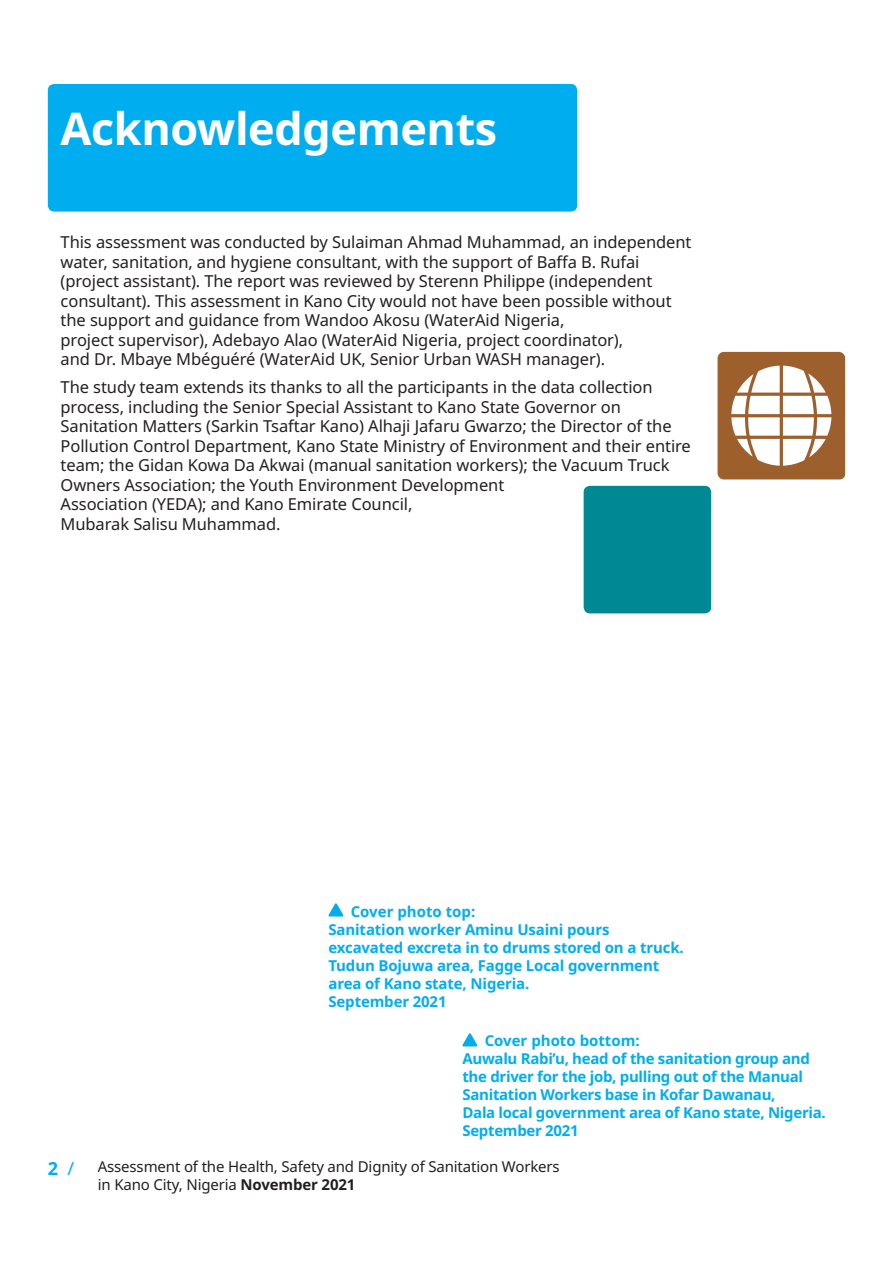
<style>
.page{position:relative;width:893px;height:1263px;background:#fff}
.page>*{position:absolute;margin:0;border:0;box-sizing:border-box;transform-origin:0 0}
.Header_22_24{font:700 45px "Noto Sans";letter-spacing:-.01em;color:#fff}
.Page_folio_12_14{font:700 18px "Noto Sans";color:#00aeef}
.Body_Copy_11_13{font:16.5px/19.5px "Noto Sans";letter-spacing:-.005em;color:#231f20}
.Caption_10_12{font:700 15px/18px "Noto Sans";letter-spacing:-.02em;color:#00aeef}
.t1{font:15px/18px "Noto Sans";letter-spacing:-.01em;color:#231f20}
.s1{font-weight:400}
.s2{font-weight:700}
</style>
<div class="page">
<div style="left:48px;top:84px;width:529px;height:128px;background:#00aeef;border-radius:6px"></div>
<div style="left:718px;top:352px;width:127px;height:127px;background:#9d5f2c;border-radius:6px"></div>
<svg style="left:731px;top:366px;width:100px;height:100px"></svg>
<div style="left:584px;top:486px;width:127px;height:127px;background:#008895;border-radius:6px"></div>
<svg style="left:328px;top:903px;width:16px;height:13px"></svg>
<svg style="left:462px;top:1033px;width:16px;height:13px"></svg>
<p class="Header_22_24" style="left:61px;top:97px;width:438px">Acknowledgements</p>
<p class="Body_Copy_11_13" style="left:61px;top:233px;width:632px">This assessment was conducted by Sulaiman Ahmad Muhammad, an independent water, sanitation, and hygiene consultant, with the support of Baffa B. Rufai (project assistant). The report was reviewed by Sterenn Philippe (independent consultant). This assessment in Kano City would not have been possible without the support and guidance from Wandoo Akosu (WaterAid Nigeria,<br>project supervisor), Adebayo Alao (WaterAid Nigeria, project coordinator),<br>and Dr. Mbaye Mbéguéré (WaterAid UK, Senior Urban WASH manager).</p>
<p class="Body_Copy_11_13" style="left:61px;top:378px;width:632px">The study team extends its thanks to all the participants in the data collection process, including the Senior Special Assistant to Kano State Governor on Sanitation Matters (Sarkin Tsaftar Kano) Alhaji Jafaru Gwarzo; the Director of the Pollution Control Department, Kano State Ministry of Environment and their entire team; the Gidan Kowa Da Akwai (manual sanitation workers); the Vacuum Truck Owners Association; the Youth Environment Development<br>Association (YEDA); and Kano Emirate Council,<br>Mubarak Salisu Muhammad.</p>
<p class="Caption_10_12" style="left:328px;top:902px;width:357px;text-indent:22px">Cover photo top:<br>Sanitation worker Aminu Usaini pours excavated excreta in to drums stored on a truck.<br>Tudun Bojuwa area, Fagge Local government area of Kano state, Nigeria.<br>September 2021</p>
<p class="Caption_10_12" style="left:462px;top:1032px;width:365px;text-indent:22px">Cover photo bottom:<br>Auwalu Rabi’u, head of the sanitation group and the driver for the job, pulling out of the Manual Sanitation Workers base in Kofar Dawanau,<br>Dala local government area of Kano state, Nigeria.<br>September 2021</p>
<p class="Page_folio_12_14" style="left:48px;top:1155px;width:28px">2 <span class="s1">/</span></p>
<p class="t1" style="left:98px;top:1157px;width:463px">Assessment of the Health, Safety and Dignity of Sanitation Workers in Kano City, Nigeria <span class="s2">November 2021</span></p>
</div>
